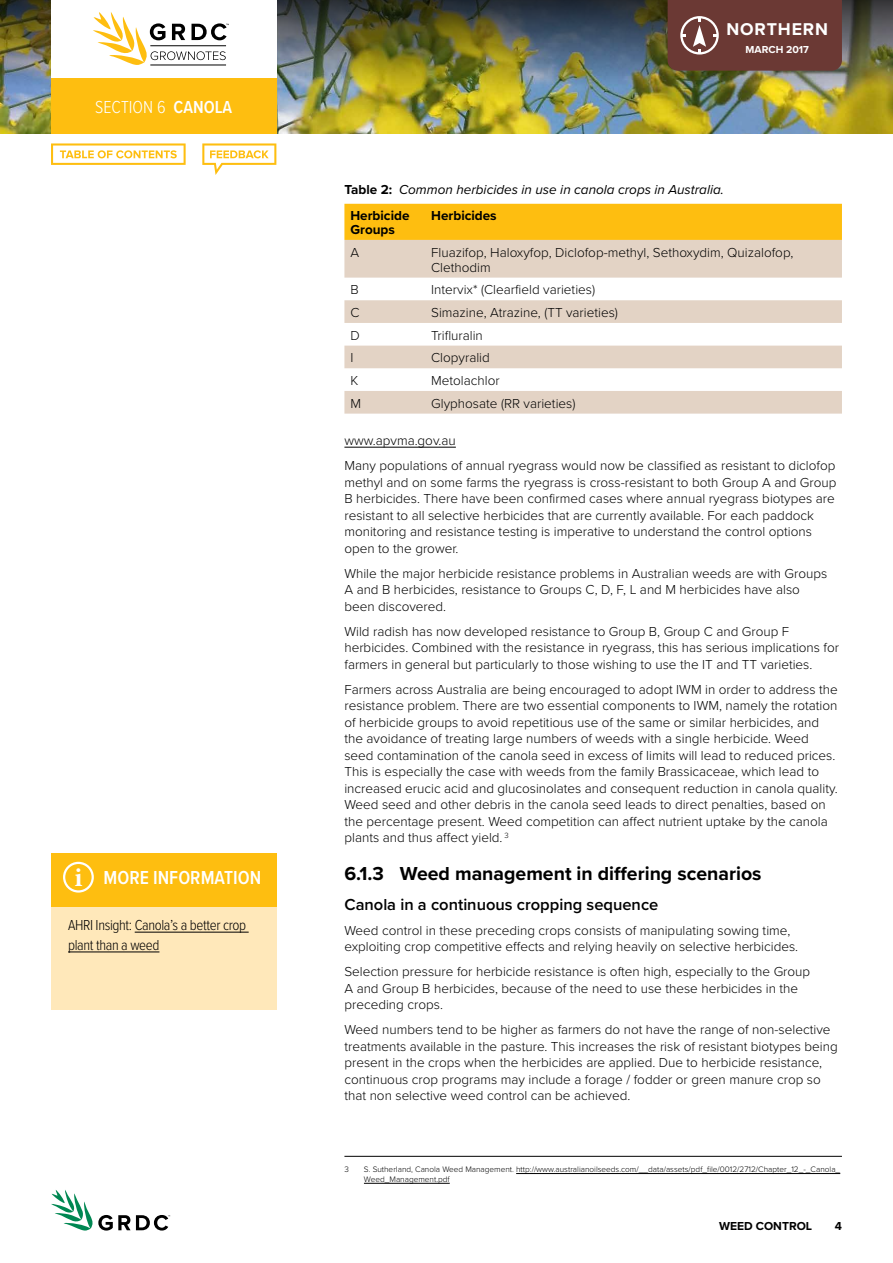
<style>
.page{position:relative;width:893px;height:1263px;background:#fff}
.page>*{position:absolute;margin:0;border:0;box-sizing:border-box;transform-origin:0 0}
.t1{font:700 19.5px "Proxima Nova";color:#000}
.t2{font:600 19.5px "Proxima Nova Cond";color:#fff}
.t3{font:300 18px "Proxima Nova Cond";color:#fff}
.t4{font:700 17.7px "Proxima Nova";letter-spacing:.05em;color:#fff}
.t5{font:600 16.5px "Proxima Nova";color:#000}
.t6{font:300 15px/19.8px "Proxima Nova Cond";letter-spacing:-.025em;color:#000}
.t7{font:300 13.5px/16.5px "Proxima Nova";color:#000}
.t8{font:italic 13.5px/26.8px "Proxima Nova";color:#000}
.t9{font:700 13.5px "Proxima Nova";color:#000}
.t10{font:700 12px "Proxima Nova";color:#000}
.t11{font:700 10.5px "Proxima Nova";color:#fff}
.t12{font:300 8.25px/9.8px "Proxima Nova";color:#000}
.s1{font-weight:600}
.s2{font-family:"Minion Pro";font-weight:700;font-size:27px}
.s3{font-weight:700;font-style:normal}
</style>
<div class="page">
<img style="left:0;top:117px;width:893px;height:16px">
<img style="left:0;top:0;width:893px;height:117px">
<svg style="left:51px;top:1190px;width:119px;height:41px"></svg>
<div style="left:51px;top:0;width:225px;height:81px;background:#fff"></div>
<div style="left:51px;top:78px;width:225px;height:55px;background:#febe10"></div>
<div style="left:668px;top:0;width:174px;height:71px;background:#6b3934"></div>
<hr style="left:150px;top:65px;width:76px;height:1px;background:#000">
<svg style="left:93px;top:12px;width:136px;height:53px"></svg>
<hr style="left:344px;top:447px;width:112px;height:1px;background:#000">
<div style="left:344px;top:204px;width:498px;height:36px;background:#febe10"></div>
<svg style="left:344px;top:240px;width:498px;height:174px;fill:#e3d3c5"></svg>
<hr style="left:344px;top:1156px;width:498px;height:1px;background:#000">
<hr style="left:516px;top:1173px;width:324px;height:1px;background:#000">
<hr style="left:364px;top:1183px;width:86px;height:1px;background:#000">
<div style="left:51px;top:854px;width:225px;height:155px;background:#ffe8ba"></div>
<hr style="left:135px;top:932px;width:114px;height:1px;background:#000">
<hr style="left:68px;top:951px;width:91px;height:1px;background:#000">
<div style="left:51px;top:853px;width:225px;height:53px;background:#febe10"></div>
<div style="left:63px;top:862px;width:31px;height:30px;border:2px solid #fff;border-radius:50%"></div>
<svg style="left:51px;top:143px;width:135px;height:22px"></svg>
<svg style="left:202px;top:143px;width:74px;height:32px"></svg>
<h2 class="t3" style="left:95px;top:94px;width:90px">Section 6 <span class="s1">CANOLA</span></h2>
<h1 class="t2" style="left:74px;top:863px;width:188px"><span class="s2">i</span> MORE INFORMATION</h1>
<p class="t6" style="left:68px;top:914px;width:180px">AH RI Insight: Canola’s a better crop plant than a weed</p>
<h3 class="t4" style="left:726px;top:19px;width:103px">NORTHERN</h3>
<p class="t11" style="left:746px;top:41px;width:65px">March 2017</p>
<p class="t8" style="left:350px;top:175px;width:375px;text-indent:-6px"><span class="s3">Table 2:</span> Common herbicides in use in canola crops in Australia.<br><span class="s3">Herbicide</span></p>
<p class="t9" style="left:350px;top:219px;width:46px">Groups</p>
<p class="t9" style="left:431px;top:206px;width:67px">Herbicides</p>
<p class="t7" style="left:350px;top:243px;width:10px">A</p>
<p class="t7" style="left:431px;top:244px;width:364px;line-height:15px">Fluazifop, Haloxyfop, Diclofop-methyl, Sethoxydim, Quizalofop,<br>Clethodim</p>
<p class="t7" style="left:350px;top:281px;width:10px">B</p>
<p class="t7" style="left:431px;top:281px;width:165px">Intervix* (Clearfield varieties)</p>
<p class="t7" style="left:350px;top:303px;width:11px">C</p>
<p class="t7" style="left:431px;top:303px;width:188px">Simazine, Atrazine, (TT varieties)</p>
<p class="t7" style="left:350px;top:326px;width:11px">D</p>
<p class="t7" style="left:431px;top:326px;width:53px">Trifluralin</p>
<p class="t7" style="left:350px;top:349px;width:5px">I</p>
<p class="t7" style="left:431px;top:349px;width:60px">Clopyralid</p>
<p class="t7" style="left:350px;top:371px;width:9px">K</p>
<p class="t7" style="left:431px;top:371px;width:70px">Metolachlor</p>
<p class="t7" style="left:350px;top:394px;width:12px">M</p>
<p class="t7" style="left:431px;top:394px;width:146px">Glyphosate (RR varieties)</p>
<p class="t7" style="left:344px;top:428px;width:493px;line-height:25px">www.apvma.gov.au<br>Many populations of annual ryegrass would now be classified as resistant to diclofop</p>
<p class="t7" style="left:344px;top:473px;width:494px">methyl and on some farms the ryegrass is cross-resistant to both Group A and Group B herbicides. There have been confirmed cases where annual ryegrass biotypes are resistant to all selective herbicides that are currently available. For each paddock monitoring and resistance testing is imperative to understand the control options open to the grower.</p>
<p class="t7" style="left:344px;top:564px;width:484px">While the major herbicide resistance problems in Australian weeds are with Groups<br>A and B herbicides, resistance to Groups C, D, F, L and M herbicides have also been discovered.</p>
<p class="t7" style="left:344px;top:622px;width:496px">Wild radish has now developed resistance to Group B, Group C and Group F herbicides. Combined with the resistance in ryegrass, this has serious implications for farmers in general but particularly to those wishing to use the IT and TT varieties.</p>
<p class="t7" style="left:344px;top:680px;width:495px">Farmers across Australia are being encouraged to adopt IWM in order to address the resistance problem. There are two essential components to IWM, namely the rotation of herbicide groups to avoid repetitious use of the same or similar herbicides, and the avoidance of treating large numbers of weeds with a single herbicide. Weed seed contamination of the canola seed in excess of limits will lead to reduced prices.<br>This is especially the case with weeds from the family Brassicaceae, which lead to increased erucic acid and glucosinolates and consequent reduction in canola quality.<br>Weed seed and other debris in the canola seed leads to direct penalties, based on the percentage present. Weed competition can affect nutrient uptake by the canola plants and thus affect yield. <sup>3</sup></p>
<h1 class="t1" style="left:344px;top:859px;width:419px">6.1.3 Weed management in differing scenarios</h1>
<p class="t5" style="left:344px;top:892px;width:315px">Canola in a continuous cropping sequence</p>
<p class="t7" style="left:344px;top:921px;width:455px">Weed control in these preceding crops consists of manipulating sowing time, exploiting crop competitive effects and relying heavily on selective herbicides.</p>
<p class="t7" style="left:344px;top:963px;width:467px">Selection pressure for herbicide resistance is often high, especially to the Group<br>A and Group B herbicides, because of the need to use these herbicides in the preceding crops.</p>
<p class="t7" style="left:344px;top:1021px;width:495px">Weed numbers tend to be higher as farmers do not have the range of non-selective treatments available in the pasture. This increases the risk of resistant biotypes being present in the crops when the herbicides are applied. Due to herbicide resistance, continuous crop programs may include a forage / fodder or green manure crop so that non selective weed control can be achieved.</p>
<p class="t12" style="left:344px;top:1164px;width:6px">3</p>
<p class="t12" style="left:364px;top:1164px;width:478px">S. Sutherland, Canola Weed Management. http://www.australianoilseeds.com/__data/assets/pdf_file/0012/2712/Chapter_12_-_Canola_<br>Weed_Management.pdf</p>
<p class="t10" style="left:719px;top:1217px;width:95px">Weed control</p>
<p class="t10" style="left:835px;top:1217px;width:9px">4</p>
</div>
